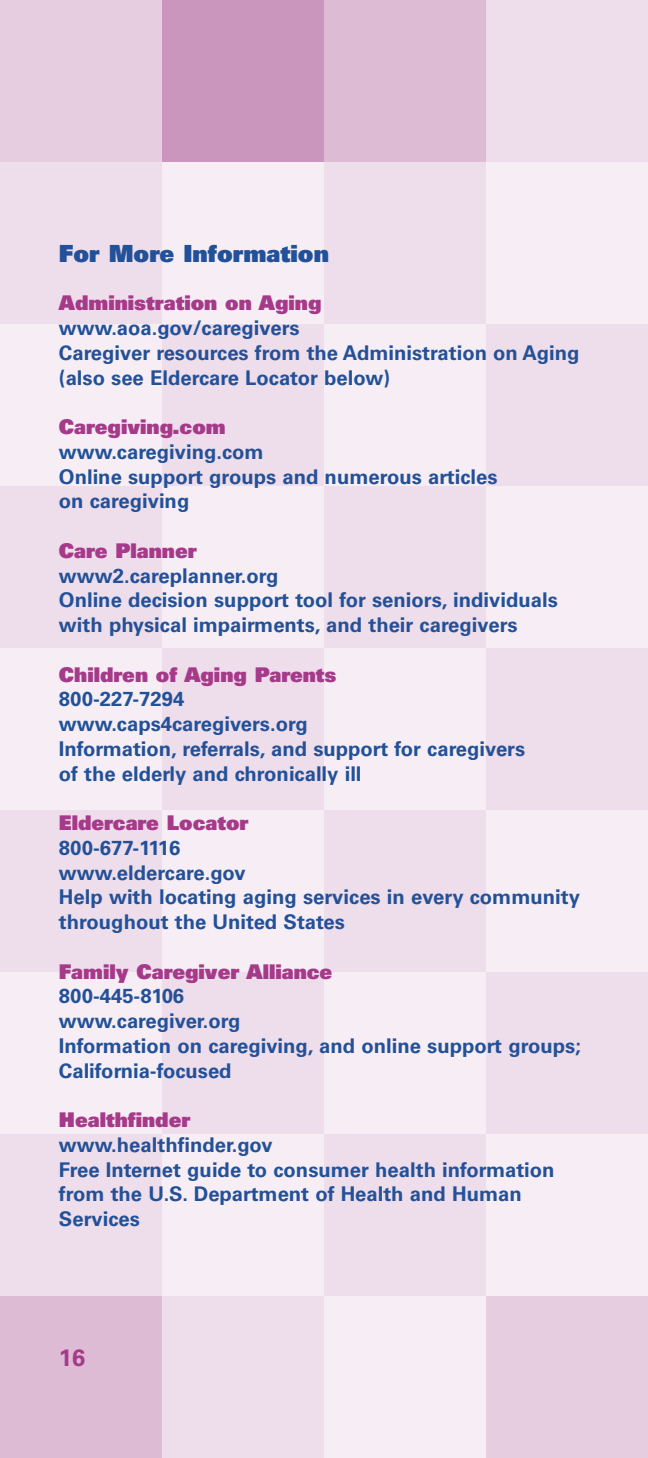
<style>
.page{position:relative;width:648px;height:1458px;background:#fff}
.page>*{position:absolute;margin:0;border:0;box-sizing:border-box;transform-origin:0 0}
.t1{font:900 23.62px "Univers";color:#235199}
.t2{font:700 23.62px "Univers";color:#a63a8a}
.t3{font:700 20.25px/24.8px "Univers";color:#235199}
.t4{font:900 20.25px "Univers";color:#a63a8a}
</style>
<div class="page">
<div style="left:0;top:0;width:162px;height:162px;background:#e6cddf"></div>
<div style="left:162px;top:0;width:162px;height:162px;background:#cb96bd"></div>
<div style="left:324px;top:0;width:162px;height:162px;background:#ddbbd5"></div>
<div style="left:486px;top:0;width:162px;height:162px;background:#eeddea"></div>
<div style="left:0;top:162px;width:162px;height:162px;background:#eeddea"></div>
<div style="left:162px;top:162px;width:162px;height:162px;background:#f6eef4"></div>
<div style="left:324px;top:162px;width:162px;height:162px;background:#eeddea"></div>
<div style="left:486px;top:162px;width:162px;height:162px;background:#f6eef4"></div>
<div style="left:0;top:324px;width:162px;height:162px;background:#f6eef4"></div>
<div style="left:162px;top:324px;width:162px;height:162px;background:#eeddea"></div>
<div style="left:324px;top:324px;width:162px;height:162px;background:#f6eef4"></div>
<div style="left:486px;top:324px;width:162px;height:162px;background:#eeddea"></div>
<div style="left:0;top:486px;width:162px;height:162px;background:#eeddea"></div>
<div style="left:162px;top:486px;width:162px;height:162px;background:#f6eef4"></div>
<div style="left:324px;top:486px;width:162px;height:162px;background:#eeddea"></div>
<div style="left:486px;top:486px;width:162px;height:162px;background:#f6eef4"></div>
<div style="left:0;top:648px;width:162px;height:162px;background:#f6eef4"></div>
<div style="left:162px;top:648px;width:162px;height:162px;background:#eeddea"></div>
<div style="left:324px;top:648px;width:162px;height:162px;background:#f6eef4"></div>
<div style="left:486px;top:648px;width:162px;height:162px;background:#eeddea"></div>
<div style="left:0;top:810px;width:162px;height:162px;background:#eeddea"></div>
<div style="left:162px;top:810px;width:162px;height:162px;background:#f6eef4"></div>
<div style="left:324px;top:810px;width:162px;height:162px;background:#eeddea"></div>
<div style="left:486px;top:810px;width:162px;height:162px;background:#f6eef4"></div>
<div style="left:0;top:972px;width:162px;height:162px;background:#f6eef4"></div>
<div style="left:162px;top:972px;width:162px;height:162px;background:#eeddea"></div>
<div style="left:324px;top:972px;width:162px;height:162px;background:#f6eef4"></div>
<div style="left:486px;top:972px;width:162px;height:162px;background:#eeddea"></div>
<div style="left:0;top:1296px;width:162px;height:162px;background:#ddbbd5"></div>
<div style="left:162px;top:1296px;width:162px;height:162px;background:#eeddea"></div>
<div style="left:324px;top:1296px;width:162px;height:162px;background:#f6eef4"></div>
<div style="left:486px;top:1296px;width:162px;height:162px;background:#e6cddf"></div>
<div style="left:0;top:1134px;width:162px;height:162px;background:#eeddea"></div>
<div style="left:162px;top:1134px;width:162px;height:162px;background:#f6eef4"></div>
<div style="left:324px;top:1134px;width:162px;height:162px;background:#eeddea"></div>
<div style="left:486px;top:1134px;width:162px;height:162px;background:#f6eef4"></div>
<p class="t1" style="left:59px;top:245px;width:272px">For More Information</p>
<p class="t4" style="left:59px;top:296px;width:264px">Administration on Aging</p>
<p class="t3" style="left:59px;top:318px;width:522px">www.aoa.gov/caregivers<br>Caregiver resources from the Administration on Aging (also see Eldercare Locator below)</p>
<p class="t4" style="left:59px;top:420px;width:168px">Caregiving.com</p>
<p class="t3" style="left:59px;top:441px;width:440px">www.caregiving.com<br>Online support groups and numerous articles on caregiving</p>
<p class="t4" style="left:59px;top:543px;width:139px">Care Planner</p>
<p class="t3" style="left:59px;top:565px;width:500px">www2.careplanner.org<br>Online decision support tool for seniors, individuals with physical impairments, and their caregivers</p>
<p class="t4" style="left:59px;top:667px;width:279px">Children of Aging Parents</p>
<p class="t3" style="left:59px;top:689px;width:468px">800-227-7294<br>www.caps4caregivers.org<br>Information, referrals, and support for caregivers of the elderly and chronically ill</p>
<p class="t4" style="left:59px;top:816px;width:191px">Eldercare Locator</p>
<p class="t3" style="left:59px;top:837px;width:523px">800-677-1116<br>www.eldercare.gov<br>Help with locating aging services in every community throughout the United States</p>
<p class="t4" style="left:59px;top:964px;width:275px">Family Caregiver Alliance</p>
<p class="t3" style="left:59px;top:986px;width:524px">800-445-8106<br>www.caregiver.org<br>Information on caregiving, and online support groups;<br>California-focused</p>
<p class="t4" style="left:59px;top:1113px;width:133px">Healthfinder</p>
<p class="t3" style="left:59px;top:1134px;width:497px">www.healthfinder.gov<br>Free Internet guide to consumer health information from the U.S. Department of Health and Human<br>Services</p>
<p class="t2" style="left:59px;top:1349px;width:28px">16</p>
</div>
